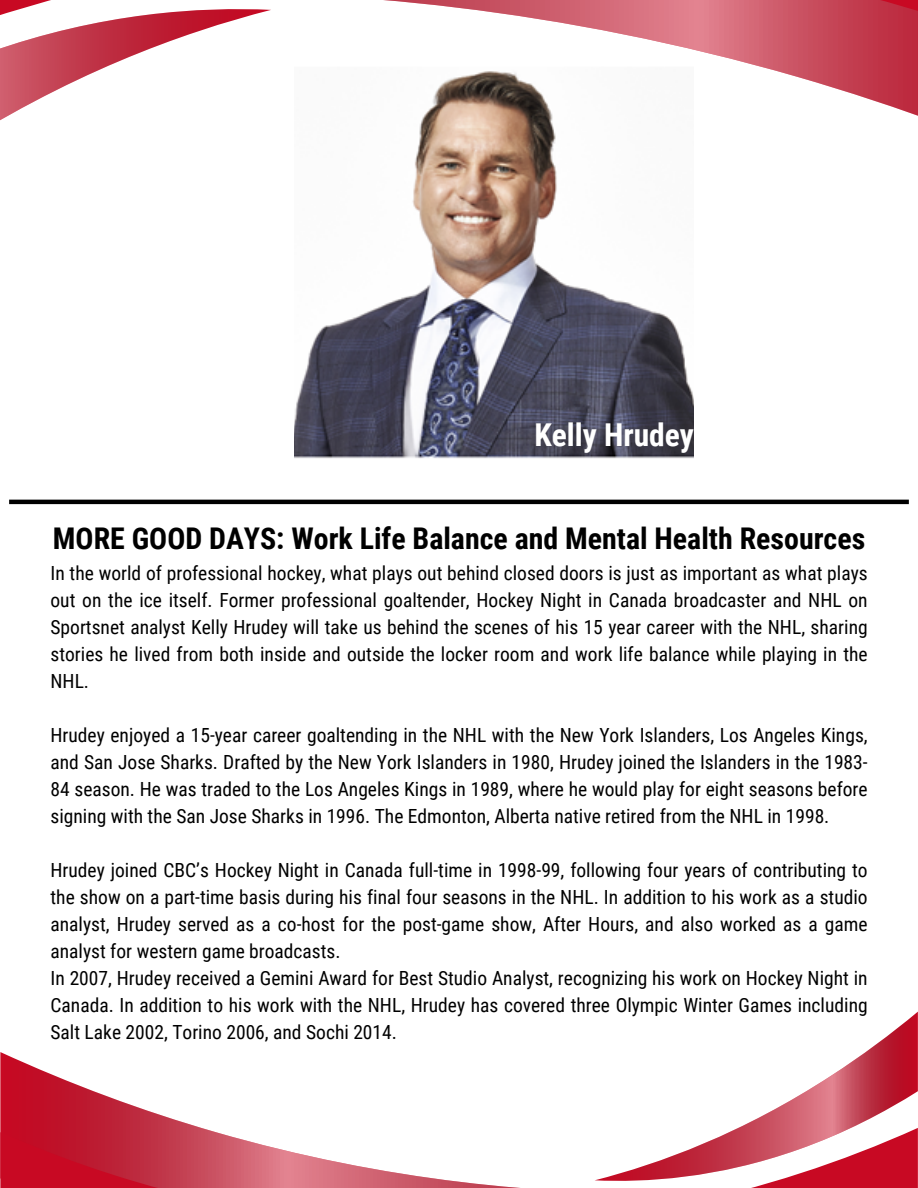
<style>
.page{position:relative;width:918px;height:1188px;background:#fff}
.page>*{position:absolute;margin:0;border:0;box-sizing:border-box;transform-origin:0 0}
.t1{font:700 31.5px "Roboto Condensed";color:#fff}
.t2{font:700 29.85px "Roboto Condensed";color:#000}
.t3{font:19.5px/27px "Roboto Condensed";color:#000;text-align:justify}
</style>
<div class="page">
<svg style="left:0;top:1052px;width:202px;height:76px"></svg>
<svg style="left:0;top:1128px;width:918px;height:60px"></svg>
<svg style="left:595px;top:1012px;width:323px;height:171px"></svg>
<svg style="left:818px;top:83px;width:100px;height:33px"></svg>
<svg style="left:0;top:0;width:918px;height:83px"></svg>
<svg style="left:0;top:7px;width:271px;height:114px"></svg>
<img style="left:294px;top:62px;width:400px;height:397px">
<hr style="left:9px;top:500px;width:900px;height:4px;background:#000">
<p class="t1" style="left:534px;top:417px;width:161px">Kelly Hrudey</p>
<p class="t2" style="left:53px;top:522px;width:814px">MORE GOOD DAYS: Work Life Balance and Mental Health Resources</p>
<h1 class="t3" style="left:51px;top:559px;width:819px">In the world of professional hockey, what plays out behind closed doors is just as important as what plays out on the ice itself. Former professional goaltender, Hockey Night in Canada broadcaster and NHL on Sportsnet analyst Kelly Hrudey will take us behind the scenes of his 15 year career with the NHL, sharing stories he lived from both inside and outside the locker room and work life balance while playing in the NHL.</h1>
<p class="t3" style="left:51px;top:721px;width:819px">Hrudey enjoyed a 15-year career goaltending in the NHL with the New York Islanders, Los Angeles Kings, and San Jose Sharks. Drafted by the New York Islanders in 1980, Hrudey joined the Islanders in the 1983- 84 season. He was traded to the Los Angeles Kings in 1989, where he would play for eight seasons before signing with the San Jose Sharks in 1996. The Edmonton, Alberta native retired from the NHL in 1998.</p>
<p class="t3" style="left:51px;top:856px;width:819px">Hrudey joined CBC’s Hockey Night in Canada full-time in 1998-99, following four years of contributing to the show on a part-time basis during his final four seasons in the NHL. In addition to his work as a studio analyst, Hrudey served as a co-host for the post-game show, After Hours, and also worked as a game analyst for western game broadcasts.</p>
<p class="t3" style="left:51px;top:964px;width:819px">In 2007, Hrudey received a Gemini Award for Best Studio Analyst, recognizing his work on Hockey Night in Canada. In addition to his work with the NHL, Hrudey has covered three Olympic Winter Games including Salt Lake 2002, Torino 2006, and Sochi 2014.</p>
</div>
